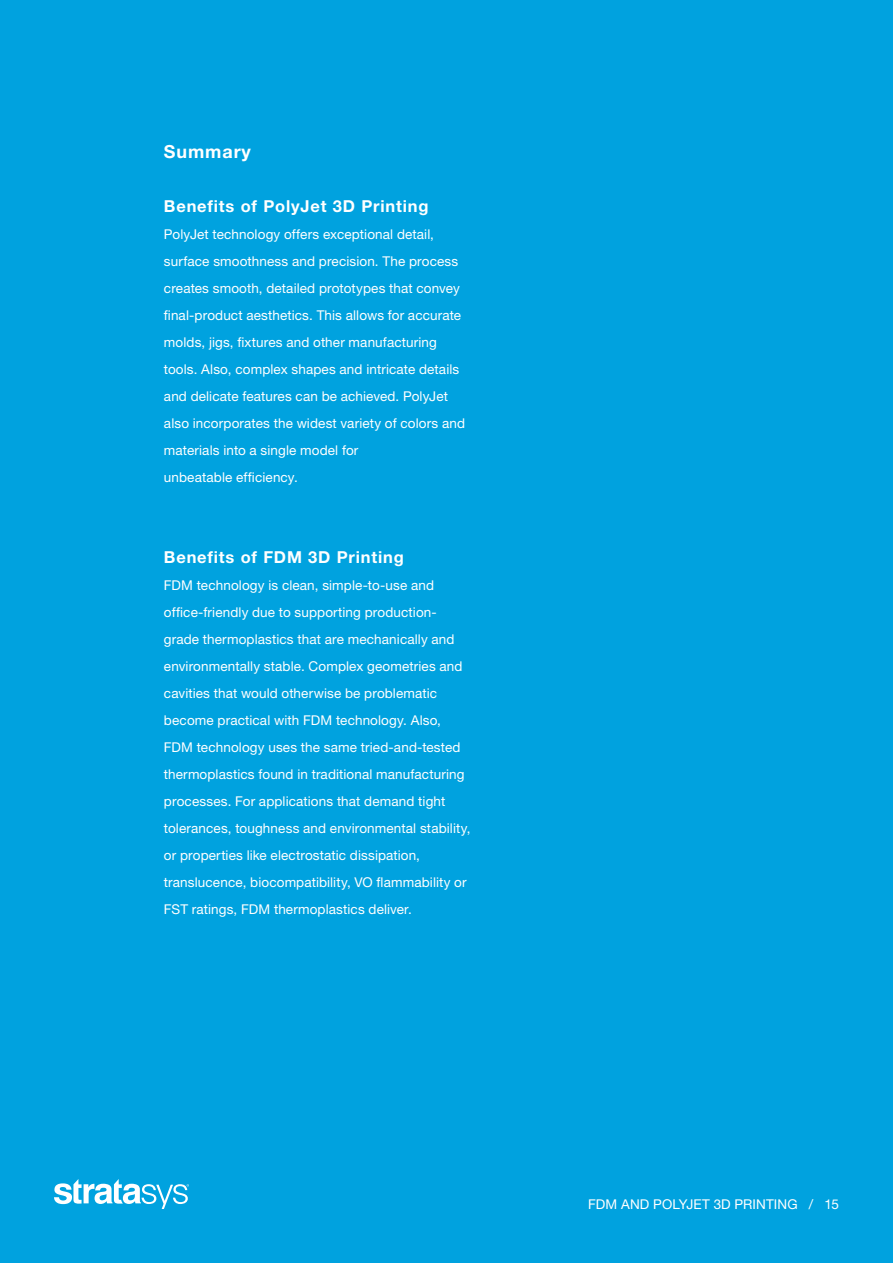
<style>
.page{position:relative;width:893px;height:1263px;background:#00a2df}
.page>*{position:absolute;margin:0;border:0;box-sizing:border-box;transform-origin:0 0}
.WP_-_Reverse_Paragra{font:700 18px "Helvetica Neue LT Std";letter-spacing:.05em;color:#fff}
.WP_-_Reverse_Paragra-2{font:700 16.5px "Helvetica Neue LT Std";letter-spacing:.05em;color:#fff}
.WP_-_Reverse_Body_Co{font:13.5px/27px "Helvetica Neue LT Std";letter-spacing:.01em;color:#fff}
.WP_-_Reverse_Pg__Tit{font:13.5px "Helvetica Neue LT Std";letter-spacing:.01em;color:#fff}
</style>
<div class="page">
<svg style="left:54px;top:1179px;width:135px;height:30px"></svg>
<p class="WP_-_Reverse_Paragra" style="left:164px;top:141px;width:89px">Summary</p>
<p class="WP_-_Reverse_Paragra-2" style="left:164px;top:196px;width:266px">Benefits of PolyJet 3D Printing</p>
<p class="WP_-_Reverse_Body_Co" style="left:164px;top:221px;width:303px">PolyJet technology offers exceptional detail, surface smoothness and precision. The process creates smooth, detailed prototypes that convey final-product aesthetics. This allows for accurate molds, jigs, fixtures and other manufacturing tools. Also, complex shapes and intricate details and delicate features can be achieved. PolyJet also incorporates the widest variety of colors and materials into a single model for<br>unbeatable efficiency.</p>
<p class="WP_-_Reverse_Paragra-2" style="left:164px;top:547px;width:241px">Benefits of FDM 3D Printing</p>
<p class="WP_-_Reverse_Body_Co" style="left:164px;top:572px;width:308px">FDM technology is clean, simple-to-use and office-friendly due to supporting production&shy;grade thermoplastics that are mechanically and environmentally stable. Complex geometries and cavities that would otherwise be problematic become practical with FDM technology. Also, FDM technology uses the same tried-and-tested thermoplastics found in traditional manufacturing processes. For applications that demand tight tolerances, toughness and environmental stability, or properties like electrostatic dissipation, translucence, biocompatibility, VO flammability or FST ratings, FDM thermoplastics deliver.</p>
<p class="WP_-_Reverse_Pg__Tit" style="left:588px;top:1196px;width:252px">FDM AND POLYJET 3D PRINTING / 15</p>
</div>
